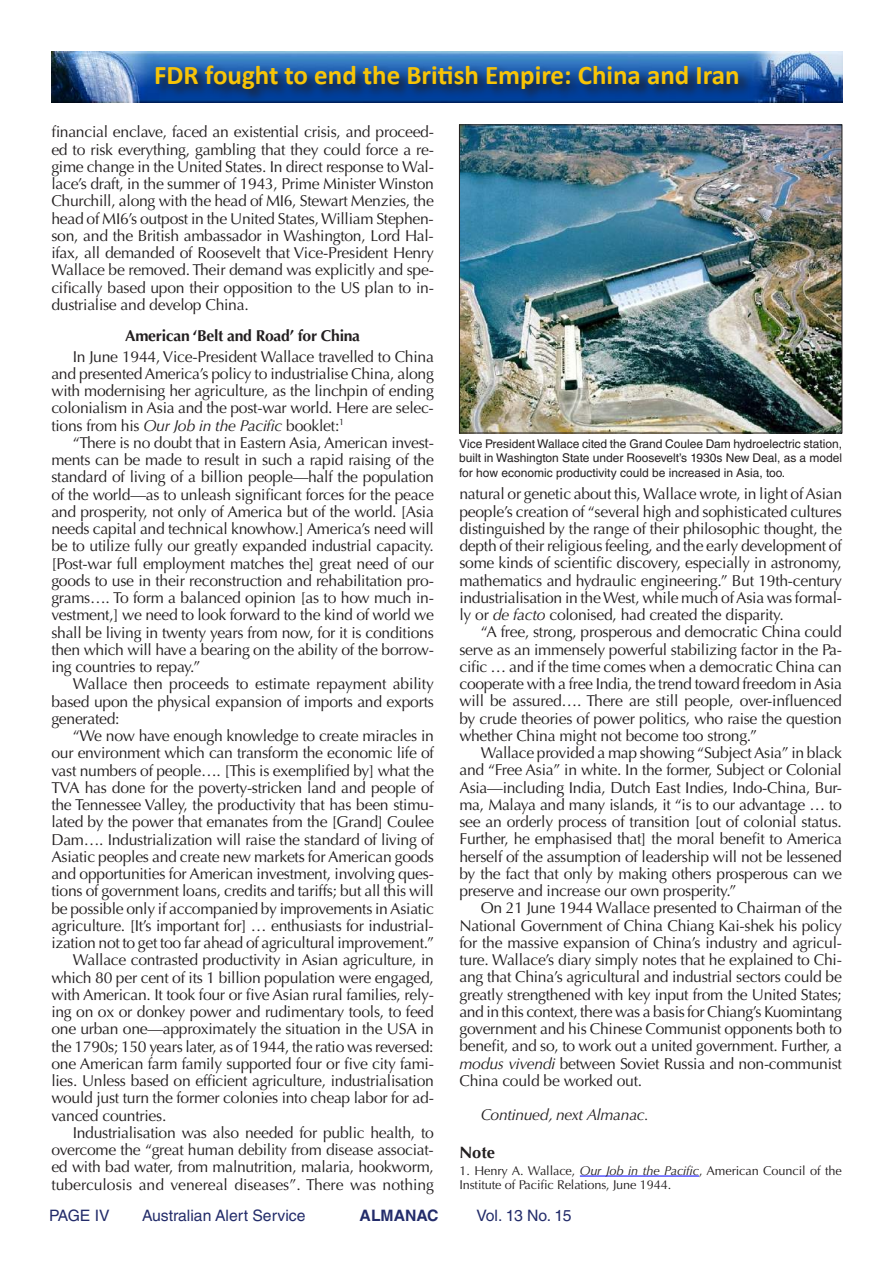
<style>
.page{position:relative;width:893px;height:1263px;background:#fff}
.page>*{position:absolute;margin:0;border:0;box-sizing:border-box;transform-origin:0 0}
.t1{font:700 27px "Calibri";color:#f7c407}
.t2{font:700 16.5px "Optima LT Std";color:#231f20}
.t3{font:15.75px/17.2px "Optima LT Std";letter-spacing:-.02em;color:#231f20;text-align:justify}
.t4{font:15.75px "Optima LT Std";color:#231f20}
.t5{font:15.75px "Helvetica LT Std";color:#232c6a}
.t6{font:700 15.75px "Optima LT Std";letter-spacing:-.02em;color:#231f20}
.t7{font:italic 15.75px "Optima LT Std";letter-spacing:-.02em;color:#231f20}
.t8{font:700 15.75px "Helvetica LT Std";color:#232c6a}
.t9{font:12.75px/14.2px "Optima LT Std";letter-spacing:-.01em;color:#231f20}
.t10{font:12px/14.4px "Helvetica LT Std";color:#231f20;text-align:justify}
.s1{font-style:italic}
</style>
<div class="page">
<img style="left:51px;top:51px;width:791px;height:52px">
<div style="left:154px;top:64px;width:599px;height:39px;background:#231f20;opacity:.91"></div>
<hr style="left:580px;top:1176px;width:119px;height:1px;background:#00f">
<img style="left:461px;top:127px;width:379px;height:304px">
<div style="left:459px;top:125px;width:383px;height:308px;border:1px solid #231f20"></div>
<h1 class="t1" style="left:154px;top:56px;width:587px">FDR fought to end the British Empire: China and Iran</h1>
<p class="t3" style="left:51px;top:124px;width:384px">financial enclave, faced an existential crisis, and proceed&shy;ed to risk everything, gambling that they could force a re&shy;gime change in the United States. In direct response to Wal&shy;lace’s draft, in the summer of 1943, Prime Minister Winston Churchill, along with the head of MI6, Stewart Menzies, the head of MI6’s outpost in the United States, William Stephen&shy;son, and the British ambassador in Washington, Lord Hal&shy;ifax, all demanded of Roosevelt that Vice-President Henry Wallace be removed. Their demand was explicitly and spe&shy;cifically based upon their opposition to the US plan to in&shy;dustrialise and develop China.</p>
<p class="t6" style="left:125px;top:327px;width:236px">American ‘Belt and Road’ for China</p>
<p class="t3" style="left:51px;top:348px;width:384px;text-indent:21px">In June 1944, Vice-President Wallace travelled to China and presented America’s policy to industrialise China, along with modernising her agriculture, as the linchpin of ending colonialism in Asia and the post-war world. Here are selec&shy;tions from his <span class="s1">Our Job in the Pacific</span> booklet:<sup>1</sup></p>
<p class="t3" style="left:51px;top:434px;width:384px;text-indent:21px">“There is no doubt that in Eastern Asia, American invest&shy;ments can be made to result in such a rapid raising of the standard of living of a billion people—half the population of the world—as to unleash significant forces for the peace and prosperity, not only of America but of the world. [Asia needs capital and technical knowhow.] America’s need will be to utilize fully our greatly expanded industrial capacity. [Post-war full employment matches the] great need of our goods to use in their reconstruction and rehabilitation pro&shy;grams…. To form a balanced opinion [as to how much in&shy;vestment,] we need to look forward to the kind of world we shall be living in twenty years from now, for it is conditions then which will have a bearing on the ability of the borrow&shy;ing countries to repay.”</p>
<p class="t3" style="left:51px;top:675px;width:384px;text-indent:21px">Wallace then proceeds to estimate repayment ability based upon the physical expansion of imports and exports generated:</p>
<p class="t3" style="left:73px;top:727px;width:363px">“We now have enough knowledge to create miracles in</p>
<p class="t3" style="left:51px;top:744px;width:384px">our environment which can transform the economic life of</p>
<p class="t3" style="left:51px;top:762px;width:384px">vast numbers of people…. [This is exemplified by] what the</p>
<p class="t3" style="left:51px;top:779px;width:384px">TVA has done for the poverty-stricken land and people of</p>
<p class="t3" style="left:51px;top:796px;width:384px">the Tennessee Valley, the productivity that has been stimu-</p>
<p class="t3" style="left:51px;top:813px;width:384px">lated by the power that emanates from the [Grand] Coulee</p>
<p class="t3" style="left:51px;top:831px;width:384px">Dam…. Industrialization will raise the standard of living of</p>
<p class="t3" style="left:51px;top:848px;width:384px">Asiatic peoples and create new markets for American goods</p>
<p class="t3" style="left:51px;top:865px;width:384px">and opportunities for American investment, involving ques-</p>
<p class="t3" style="left:51px;top:882px;width:384px">tions of government loans, credits and tariffs; but all this will</p>
<p class="t3" style="left:51px;top:900px;width:384px">be possible only if accompanied by improvements in Asiatic</p>
<p class="t3" style="left:51px;top:917px;width:384px">agriculture. [It’s important for] … enthusiasts for industrial-</p>
<p class="t3" style="left:51px;top:934px;width:384px">ization not to get too far ahead of agricultural improvement.”</p>
<p class="t3" style="left:73px;top:951px;width:363px">Wallace contrasted productivity in Asian agriculture, in</p>
<p class="t3" style="left:51px;top:969px;width:384px">which 80 per cent of its 1 billion population were engaged,</p>
<p class="t3" style="left:51px;top:986px;width:384px">with American. It took four or five Asian rural families, rely-</p>
<p class="t3" style="left:51px;top:1003px;width:384px">ing on ox or donkey power and rudimentary tools, to feed</p>
<p class="t3" style="left:51px;top:1020px;width:384px">one urban one—approximately the situation in the USA in</p>
<p class="t3" style="left:51px;top:1038px;width:384px">the 1790s; 150 years later, as of 1944, the ratio was reversed:</p>
<p class="t3" style="left:51px;top:1055px;width:384px">one American farm family supported four or five city fami-</p>
<p class="t3" style="left:51px;top:1072px;width:384px">lies. Unless based on efficient agriculture, industrialisation</p>
<p class="t3" style="left:51px;top:1089px;width:384px">would just turn the former colonies into cheap labor for ad-</p>
<p class="t3" style="left:51px;top:1107px;width:117px">vanced countries.</p>
<p class="t3" style="left:73px;top:1124px;width:363px">Industrialisation was also needed for public health, to</p>
<p class="t3" style="left:51px;top:1141px;width:384px">overcome the “great human debility from disease associat-</p>
<p class="t3" style="left:51px;top:1158px;width:384px">ed with bad water, from malnutrition, malaria, hookworm,</p>
<p class="t4" style="left:51px;top:1175px;width:384px">tuberculosis and venereal diseases”. There was nothing</p>
<p class="t10" style="left:459px;top:436px;width:384px">Vice President Wallace cited the Grand Coulee Dam hydroelectric station, built in Washington State under Roosevelt’s 1930s New Deal, as a model for how economic productivity could be increased in Asia, too.</p>
<p class="t3" style="left:459px;top:486px;width:384px">natural or genetic about this, Wallace wrote, in light of Asian people’s creation of “several high and sophisticated cultures distinguished by the range of their philosophic thought, the depth of their religious feeling, and the early development of some kinds of scientific discovery, especially in astronomy, mathematics and hydraulic engineering.” But 19th-century industrialisation in the West, while much of Asia was formal&shy;ly or <span class="s1">de facto</span> colonised, had created the disparity.</p>
<p class="t3" style="left:459px;top:624px;width:384px;text-indent:21px">“A free, strong, prosperous and democratic China could serve as an immensely powerful stabilizing factor in the Pa&shy;cific … and if the time comes when a democratic China can cooperate with a free India, the trend toward freedom in Asia will be assured…. There are still people, over-influenced by crude theories of power politics, who raise the question whether China might not become too strong.”</p>
<p class="t3" style="left:459px;top:744px;width:384px;text-indent:21px">Wallace provided a map showing “Subject Asia” in black and “Free Asia” in white. In the former, Subject or Colonial Asia—including India, Dutch East Indies, Indo-China, Bur&shy;ma, Malaya and many islands, it “is to our advantage … to see an orderly process of transition [out of colonial status.<br>Further, he emphasised that] the moral benefit to America herself of the assumption of leadership will not be lessened by the fact that only by making others prosperous can we preserve and increase our own prosperity.”</p>
<p class="t3" style="left:459px;top:900px;width:384px;text-indent:21px">On 21 June 1944 Wallace presented to Chairman of the National Government of China Chiang Kai-shek his policy for the massive expansion of China’s industry and agricul&shy;ture. Wallace’s diary simply notes that he explained to Chi&shy;ang that China’s agricultural and industrial sectors could be greatly strengthened with key input from the United States; and in this context, there was a basis for Chiang’s Kuomintang government and his Chinese Communist opponents both to benefit, and so, to work out a united government. Further, a <span class="s1">modus vivendi</span> between Soviet Russia and non-communist China could be worked out.</p>
<p class="t7" style="left:481px;top:1106px;width:170px">Continued, next Almanac.</p>
<p class="t2" style="left:459px;top:1142px;width:37px">Note</p>
<p class="t9" style="left:459px;top:1163px;width:384px">1. Henry A. Wallace, <span class="s1">Our Job in the Pacific</span>, American Council of the<br>Institute of Pacific Relations, June 1944.</p>
<p class="t5" style="left:49px;top:1207px;width:62px">PAGE IV</p>
<p class="t5" style="left:142px;top:1207px;width:165px">Australian Alert Service</p>
<p class="t8" style="left:360px;top:1206px;width:80px">ALMANAC</p>
<p class="t5" style="left:477px;top:1207px;width:96px">Vol. 13 No. 15</p>
</div>
